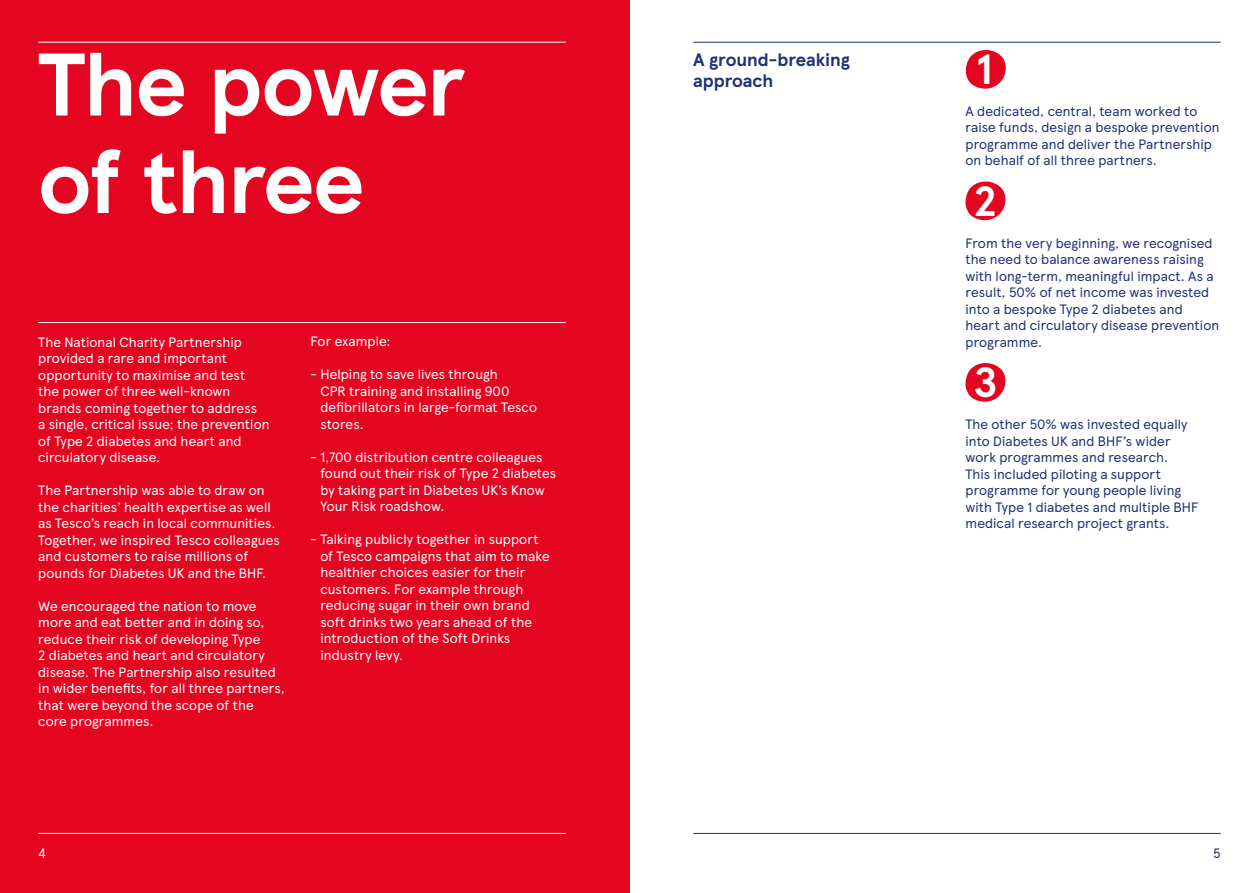
<style>
.page{position:relative;width:1259px;height:893px;background:#fff}
.page>*{position:absolute;margin:0;border:0;box-sizing:border-box;transform-origin:0 0}
.t1{font:700 88.5px/97.5px "TESCO Modern";letter-spacing:-.02em;color:#fff}
.t2{font:700 42px "TESCO Modern";color:#fff}
.t3{font:700 18px/21px "TESCO Modern";letter-spacing:-.005em;color:#1d3176}
.t4{font:13.5px/16.5px "TESCO Modern";letter-spacing:.005em;color:#fff}
.t5{font:13.5px/16.5px "TESCO Modern";letter-spacing:.005em;color:#1d3176}
</style>
<div class="page">
<div style="left:0;top:0;width:629px;height:893px;background:#e40521"></div>
<hr style="left:38px;top:322px;width:528px;height:1px;background:#fff">
<svg style="left:965px;top:50px;width:41px;height:39px"></svg>
<svg style="left:965px;top:181px;width:41px;height:40px"></svg>
<svg style="left:965px;top:363px;width:41px;height:39px"></svg>
<hr style="left:693px;top:42px;width:527px;height:1px;background:#1d3176">
<hr style="left:693px;top:833px;width:527px;height:1px;background:#1d3176">
<hr style="left:38px;top:42px;width:528px;height:1px;background:#fff">
<hr style="left:38px;top:833px;width:528px;height:1px;background:#fff">
<h1 class="t1" style="left:38px;top:31px;width:428px">The power of three</h1>
<p class="t4" style="left:38px;top:333px;width:233px">The National Charity Partnership provided a rare and important opportunity to maximise and test the power of three well-known brands coming together to address<br>a single, critical issue; the prevention of Type 2 diabetes and heart and circulatory disease.</p>
<p class="t4" style="left:38px;top:481px;width:243px">The Partnership was able to draw on the charities’ health expertise as well as Tesco’s reach in local communities.<br>Together, we inspired Tesco colleagues and customers to raise millions of pounds for Diabetes UK and the BHF.</p>
<p class="t4" style="left:38px;top:597px;width:248px">We encouraged the nation to move more and eat better and in doing so, reduce their risk of developing Type<br>2 diabetes and heart and circulatory disease. The Partnership also resulted in wider benefits, for all three partners, that were beyond the scope of the core programmes.</p>
<p class="t4" style="left:310px;top:333px;width:82px">For example:</p>
<p class="t4" style="left:320px;top:366px;width:218px;text-indent:-10px">- Helping to save lives through<br>CPR training and installing 900 defibrillators in large-format Tesco stores.</p>
<p class="t4" style="left:320px;top:448px;width:237px;text-indent:-10px">- 1,700 distribution centre colleagues found out their risk of Type 2 diabetes by taking part in Diabetes UK’s Know Your Risk roadshow.</p>
<p class="t4" style="left:320px;top:531px;width:231px;text-indent:-10px">- Talking publicly together in support of Tesco campaigns that aim to make healthier choices easier for their customers. For example through reducing sugar in their own brand soft drinks two years ahead of the introduction of the Soft Drinks industry levy.</p>
<h3 class="t3" style="left:693px;top:48px;width:158px">A ground-breaking approach</h3>
<h2 class="t2" style="left:976px;top:37px;width:19px">1</h2>
<p class="t5" style="left:965px;top:102px;width:255px">A dedicated, central, team worked to raise funds, design a bespoke prevention programme and deliver the Partnership on behalf of all three partners.</p>
<h2 class="t2" style="left:973px;top:169px;width:25px">2</h2>
<p class="t5" style="left:965px;top:234px;width:255px">From the very beginning, we recognised the need to balance awareness raising with long-term, meaningful impact. As a result, 50% of net income was invested into a bespoke Type 2 diabetes and heart and circulatory disease prevention programme.</p>
<h2 class="t2" style="left:973px;top:350px;width:26px">3</h2>
<p class="t5" style="left:965px;top:415px;width:234px">The other 50% was invested equally into Diabetes UK and BHF’s wider work programmes and research.<br>This included piloting a support programme for young people living with Type 1 diabetes and multiple BHF medical research project grants.</p>
<p class="t4" style="left:38px;top:844px;width:9px">4</p>
<p class="t5" style="left:1213px;top:844px;width:9px">5</p>
</div>
